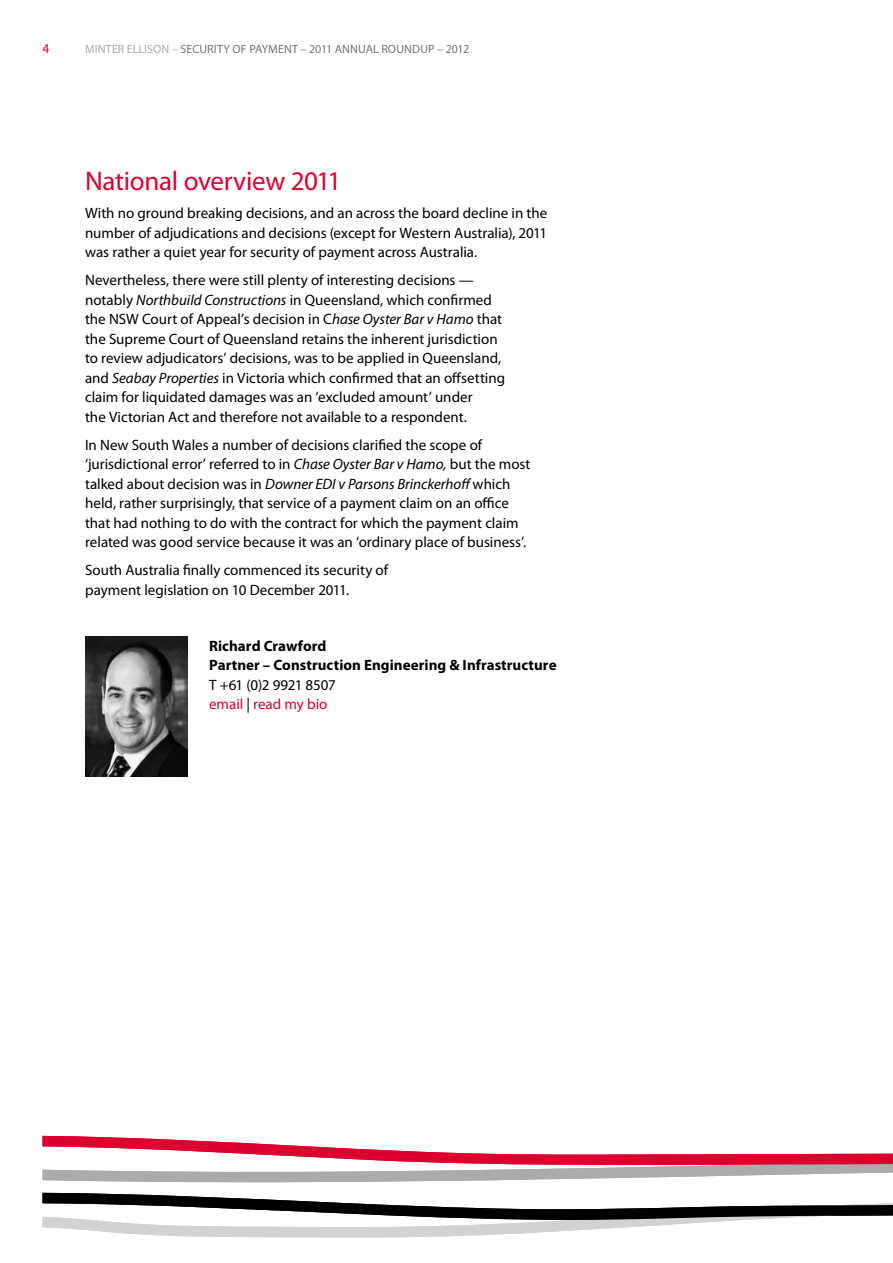
<style>
.page{position:relative;width:893px;height:1263px;background:#fff}
.page>*{position:absolute;margin:0;border:0;box-sizing:border-box;transform-origin:0 0}
.t1{font:27px "Myriad Pro";letter-spacing:-.01em;color:#dc002e}
.t2{font:15px/19.5px "Myriad Pro";color:#000}
.t3{font:700 15px/19.5px "Myriad Pro";letter-spacing:.005em;color:#000}
.t4{font:13.5px "Myriad Pro";color:#dc002e}
.t5{font:12px "Myriad Pro";letter-spacing:.005em;color:#747476}
.s1{color:#ababad}
.s2{font-style:italic}
.s3{color:#dc002e}
</style>
<div class="page">
<svg style="left:43px;top:1136px;width:850px;height:101px"></svg>
<img style="left:85px;top:636px;width:103px;height:141px">
<p class="t4" style="left:43px;top:40px;width:8px">4</p>
<p class="t5" style="left:85px;top:41px;width:192px"><span class="s1">MINTER ELLISON –</span> security of payment</p>
<p class="t5" style="left:301px;top:41px;width:170px">– 2011 ann ual roun dup – 2012</p>
<h1 class="t1" style="left:85px;top:165px;width:258px">National overview 2011</h1>
<p class="t2" style="left:85px;top:203px;width:464px;text-align:justify">With no ground breaking decisions, and an across the board decline in the number of adjudications and decisions (except for Western Australia), 2011 was rather a quiet year for security of payment across Australia.</p>
<p class="t2" style="left:85px;top:270px;width:422px">Nevertheless, there were still plenty of interesting decisions — notably <span class="s2">Northbuild Constructions</span> in Queensland, which confirmed the NSW Court of Appeal’s decision in C<span class="s2">hase Oyster Bar v Hamo</span> that the Supreme Court of Queensland retains the inherent jurisdiction to review adjudicators’ decisions, was to be applied in Queensland, and <span class="s2">Seabay Properties</span> in Victoria which confirmed that an offsetting claim for liquidated damages was an ‘excluded amount’ under<br>the Victorian Act and therefore not available to a respondent.</p>
<p class="t2" style="left:85px;top:435px;width:447px">In New South Wales a number of decisions clarified the scope of ‘jurisdictional error’ referred to in <span class="s2">Chase Oyster Bar v Hamo,</span> but the most talked about decision was in <span class="s2">Downer EDI v Parsons Brinckerhoff</span> which held, rather surprisingly, that service of a payment claim on an office that had nothing to do with the contract for which the payment claim related was good service because it was an ‘ordinary place of business’.</p>
<p class="t2" style="left:85px;top:560px;width:305px">South Australia finally commenced its security of payment legislation on 10 December 2011.</p>
<p class="t3" style="left:209px;top:636px;width:349px">Richard Crawford<br>Partner – Construction Engineering &amp; Infrastructure</p>
<p class="t2" style="left:209px;top:675px;width:128px">T +61 (0)2 9921 8507 <span class="s3">email</span> | <span class="s3">read my bio</span></p>
</div>
